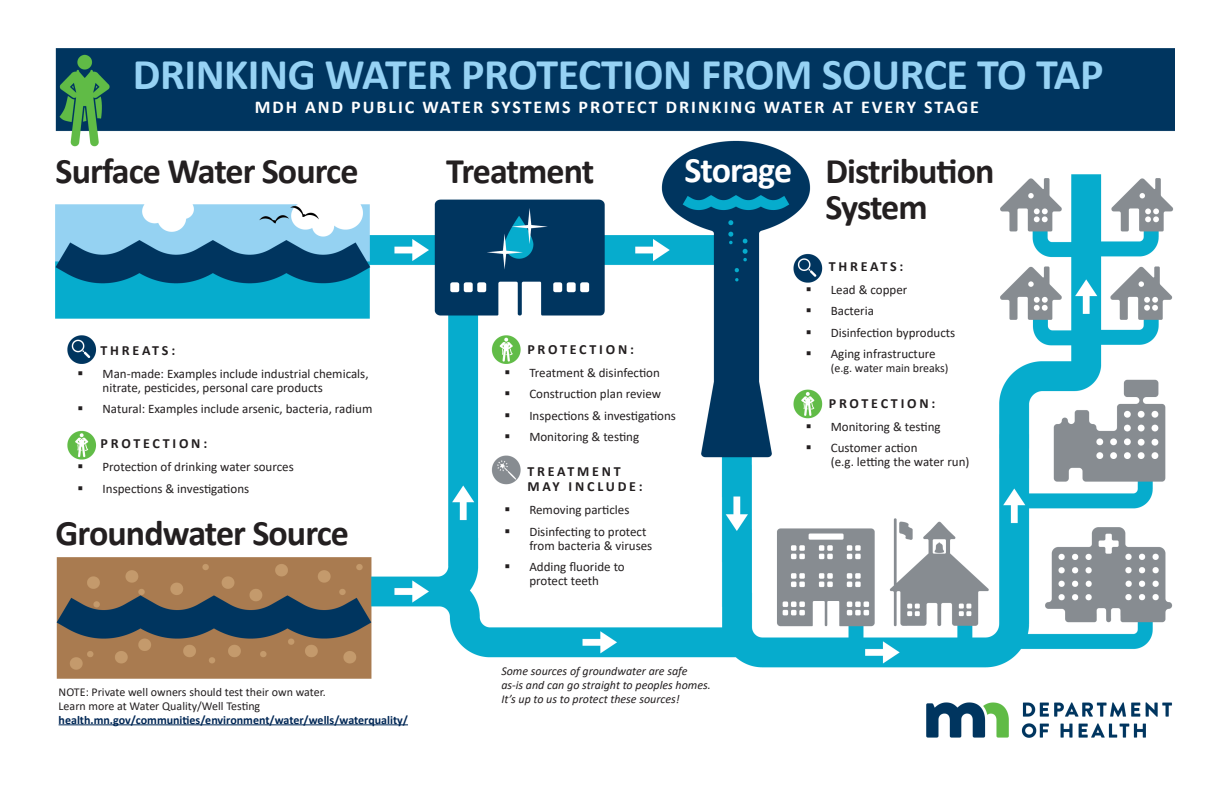
<style>
.page{position:relative;width:1224px;height:792px;background:#fff}
.page>*{position:absolute;margin:0;border:0;box-sizing:border-box;transform-origin:0 0}
.t1{font:700 44px "Calibri";letter-spacing:-.01em;color:#96d2f4}
.t2{font:700 36px/36px "Calibri";letter-spacing:-.025em;color:#231f20}
.t3{font:700 36px "Calibri";letter-spacing:-.03em;color:#fff}
.t4{font:700 18px "Calibri";letter-spacing:.11em;color:#fff}
.t5{font:700 14px/15px "Calibri";letter-spacing:.2em;color:#231f20}
.t6{font:13px/14px "Calibri";color:#231f20}
.t7{font:12px/14px "Calibri";color:#231f20}
.t8{font:italic 12px/14px "Calibri";color:#231f20}
.s1{font-weight:700;color:#002755}
</style>
<div class="page">
<img style="left:56px;top:48px;width:1118px;height:690px">
<hr style="left:59px;top:724px;width:349px;height:1px;background:#002755">
<svg style="left:79px;top:371px;width:3px;height:4px"></svg>
<svg style="left:79px;top:406px;width:3px;height:4px"></svg>
<svg style="left:79px;top:465px;width:3px;height:4px"></svg>
<svg style="left:79px;top:486px;width:3px;height:4px"></svg>
<svg style="left:505px;top:370px;width:4px;height:4px"></svg>
<svg style="left:505px;top:392px;width:4px;height:4px"></svg>
<svg style="left:505px;top:413px;width:4px;height:4px"></svg>
<svg style="left:505px;top:434px;width:4px;height:4px"></svg>
<svg style="left:505px;top:508px;width:4px;height:4px"></svg>
<svg style="left:505px;top:529px;width:4px;height:4px"></svg>
<svg style="left:505px;top:564px;width:4px;height:4px"></svg>
<svg style="left:807px;top:288px;width:4px;height:3px"></svg>
<svg style="left:807px;top:309px;width:4px;height:4px"></svg>
<svg style="left:807px;top:330px;width:4px;height:4px"></svg>
<svg style="left:807px;top:351px;width:4px;height:4px"></svg>
<svg style="left:807px;top:424px;width:4px;height:4px"></svg>
<svg style="left:807px;top:445px;width:4px;height:4px"></svg>
<h2 class="t1" style="left:133px;top:43px;width:972px">DRINKING WATER PROTECTION FROM SOURCE TO TAP</h2>
<p class="t4" style="left:255px;top:94px;width:726px">MDH AND PUBLIC WATER SYSTEMS PROTECT DRINKING WATER AT EVERY STAGE</p>
<h3 class="t2" style="left:56px;top:153px;width:304px">Surface Water Source</h3>
<h4 class="t5" style="left:101px;top:342px;width:76px">THREATS:</h4>
<p class="t6" style="left:103px;top:366px;width:268px">Man-made: Examples include industrial chemicals, nitrate, pesticides, personal care products</p>
<p class="t6" style="left:103px;top:401px;width:271px">Natural: Examples include arsenic, bacteria, radium</p>
<h4 class="t5" style="left:101px;top:436px;width:108px">PROTECTION:</h4>
<p class="t6" style="left:103px;top:460px;width:193px">Protection of drinking water sources</p>
<p class="t6" style="left:103px;top:481px;width:148px">Inspections &amp; investigations</p>
<h3 class="t2" style="left:56px;top:514px;width:295px">Groundwater Source</h3>
<p class="t7" style="left:59px;top:684px;width:351px">NOTE: Private well owners should test their own water.<br>Learn more at Water Quality/Well Testing <span class="s1">health.mn.gov/communities/environment/water/wells/waterquality/</span></p>
<h3 class="t2" style="left:446px;top:153px;width:150px">Treatment</h3>
<h4 class="t5" style="left:527px;top:342px;width:108px">PROTECTION:</h4>
<p class="t6" style="left:529px;top:365px;width:132px">Treatment &amp; disinfection</p>
<p class="t6" style="left:529px;top:387px;width:133px">Construction plan review</p>
<p class="t6" style="left:529px;top:408px;width:148px">Inspections &amp; investigations</p>
<p class="t6" style="left:529px;top:429px;width:111px">Monitoring &amp; testing</p>
<h4 class="t5" style="left:527px;top:464px;width:117px">TREATMENT<br>MAY INCLUDE:</h4>
<p class="t6" style="left:529px;top:503px;width:102px">Removing particles</p>
<p class="t6" style="left:529px;top:524px;width:125px">Disinfecting to protect from bacteria &amp; viruses</p>
<p class="t6" style="left:529px;top:559px;width:97px">Adding fluoride to protect teeth</p>
<h3 class="t3" style="left:684px;top:144px;width:109px">Storage</h3>
<h3 class="t2" style="left:826px;top:153px;width:171px">Distribution<br>System</h3>
<h4 class="t5" style="left:829px;top:259px;width:76px">THREATS:</h4>
<p class="t6" style="left:831px;top:283px;width:78px">Lead &amp; copper</p>
<p class="t6" style="left:831px;top:304px;width:45px">Bacteria</p>
<p class="t6" style="left:831px;top:325px;width:126px">Disinfection byproducts</p>
<p class="t6" style="left:831px;top:346px;width:106px">Aging infrastructure</p>
<p class="t7" style="left:831px;top:361px;width:119px">(e.g. water main breaks)</p>
<h4 class="t5" style="left:829px;top:395px;width:108px">PROTECTION:</h4>
<p class="t6" style="left:831px;top:419px;width:111px">Monitoring &amp; testing</p>
<p class="t6" style="left:831px;top:440px;width:140px">Customer action<br>(e.g. letting the water run)</p>
<p class="t8" style="left:501px;top:663px;width:211px">Some sources of groundwater are safe as-is and can go straight to peoples homes.<br>It’s up to us to protect these sources!</p>
</div>
